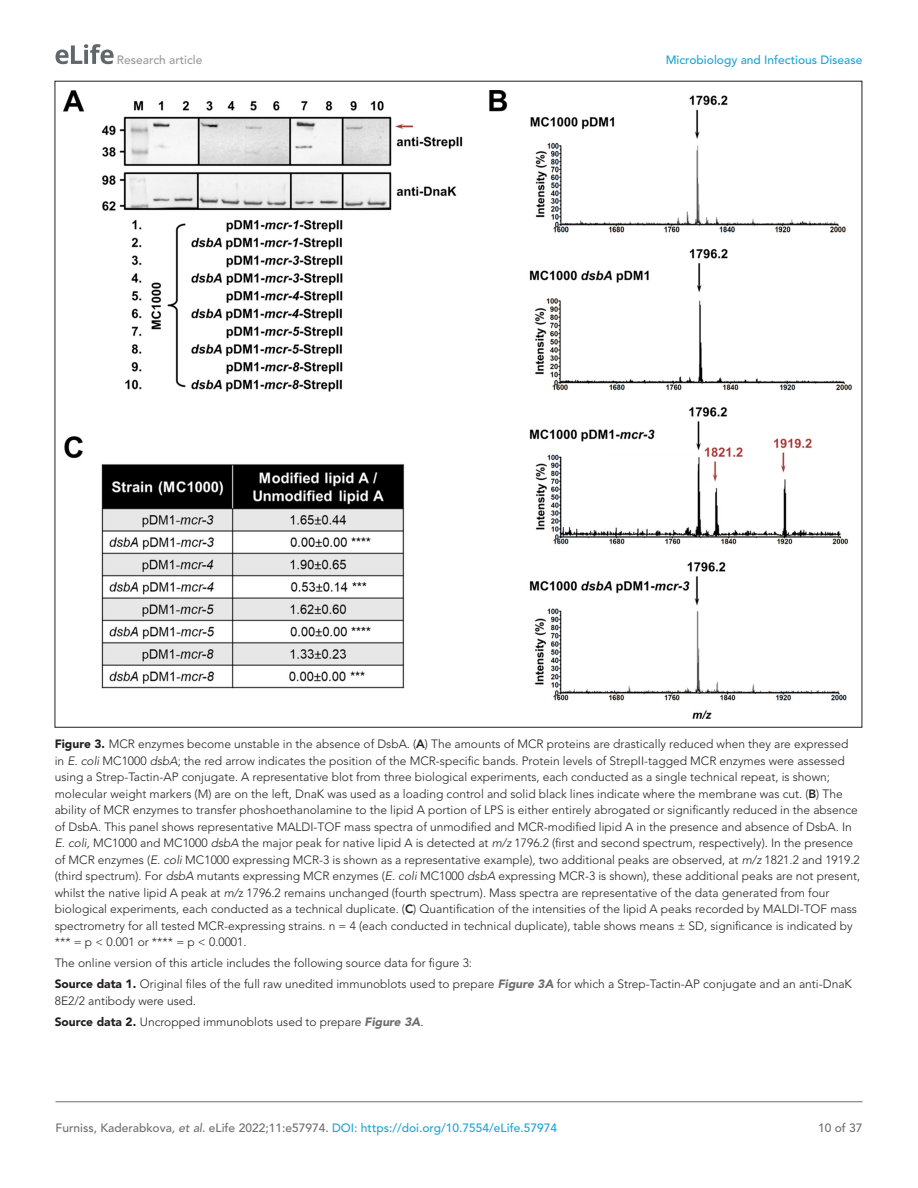
<style>
.page{position:relative;width:918px;height:1188px;background:#fff}
.page>*{position:absolute;margin:0;border:0;box-sizing:border-box;transform-origin:0 0}
.t1{font:300 12px/16.5px "Avenir LT Std";color:#231f20}
.t2{font:500 12px "Avenir LT Std";color:#6e6e70}
.t3{font:500 12px "Avenir LT Std";color:#1ea4d7}
.t4{font:500 12px "Avenir LT Std";color:#9a9a9a}
.s1{font-weight:900}
.s2{font-weight:800}
.s3{font-style:italic}
.s4{font-weight:900;font-style:italic;color:#6e6e70}
.s5{color:#1ea4d7}
</style>
<div class="page">
<svg style="left:56px;top:44px;width:58px;height:20px"></svg>
<hr style="left:56px;top:1101px;width:806px;height:1px;background:#6e6e70">
<img style="left:64px;top:90px;width:788px;height:628px">
<p class="t4" style="left:117px;top:53px;width:87px">Research article</p>
<p class="t3" style="left:666px;top:53px;width:198px">Microbiology and Infectious Disease</p>
<p class="t1" style="left:55px;top:736px;width:807px"><span class="s1">Figure 3.</span> MCR enzymes become unstable in the absence of DsbA. (<span class="s2">A</span>) The amounts of MCR proteins are drastically reduced when they are expressed in <span class="s3">E. coli</span> MC1000 <span class="s3">dsbA</span>; the red arrow indicates the position of the MCR-specific bands. Protein levels of StrepII-tagged MCR enzymes were assessed using a Strep-Tactin-AP conjugate. A representative blot from three biological experiments, each conducted as a single technical repeat, is shown; molecular weight markers (M) are on the left, DnaK was used as a loading control and solid black lines indicate where the membrane was cut. (<span class="s2">B</span>) The ability of MCR enzymes to transfer phoshoethanolamine to the lipid A portion of LPS is either entirely abrogated or significantly reduced in the absence of DsbA. This panel shows representative MALDI-TOF mass spectra of unmodified and MCR-modified lipid A in the presence and absence of DsbA. In <span class="s3">E. coli,</span> MC1000 and MC1000 <span class="s3">dsbA</span> the major peak for native lipid A is detected at <span class="s3">m/z</span> 1796.2 (first and second spectrum, respectively). In the presence of MCR enzymes (<span class="s3">E. coli</span> MC1000 expressing MCR-3 is shown as a representative example), two additional peaks are observed, at <span class="s3">m/z</span> 1821.2 and 1919.2 (third spectrum). For <span class="s3">dsbA</span> mutants expressing MCR enzymes (<span class="s3">E. coli</span> MC1000 <span class="s3">dsbA</span> expressing MCR-3 is shown), these additional peaks are not present, whilst the native lipid A peak at <span class="s3">m/</span>z 1796.2 remains unchanged (fourth spectrum). Mass spectra are representative of the data generated from four biological experiments, each conducted as a technical duplicate. (<span class="s2">C</span>) Quantification of the intensities of the lipid A peaks recorded by MALDI-TOF mass spectrometry for all tested MCR-expressing strains. n = 4 (each conducted in technical duplicate), table shows means ± SD, significance is indicated by *** = p &lt; 0.001 or **** = p &lt; 0.0001.</p>
<p class="t1" style="left:55px;top:953px;width:799px;line-height:21px">The online version of this article includes the following source data for figure 3:<br><span class="s1">Source data 1.</span> Original files of the full raw unedited immunoblots used to prepare <span class="s4">Figure 3A</span> for which a Strep-Tactin-AP conjugate and an anti-DnaK</p>
<p class="t1" style="left:55px;top:990px;width:370px;line-height:21px">8E2/2 antibody were used.<br><span class="s1">Source data 2.</span> Uncropped immunoblots used to prepare <span class="s4">Figure 3A</span>.</p>
<p class="t2" style="left:56px;top:1121px;width:503px">Furniss, Kaderabkova<span class="s3">, et al</span>. eLife 2022;11:e57974. <span class="s5">DOI: https://doi.org/10.7554/eLife.57974</span></p>
<p class="t2" style="left:818px;top:1121px;width:46px">10 of 37</p>
</div>
